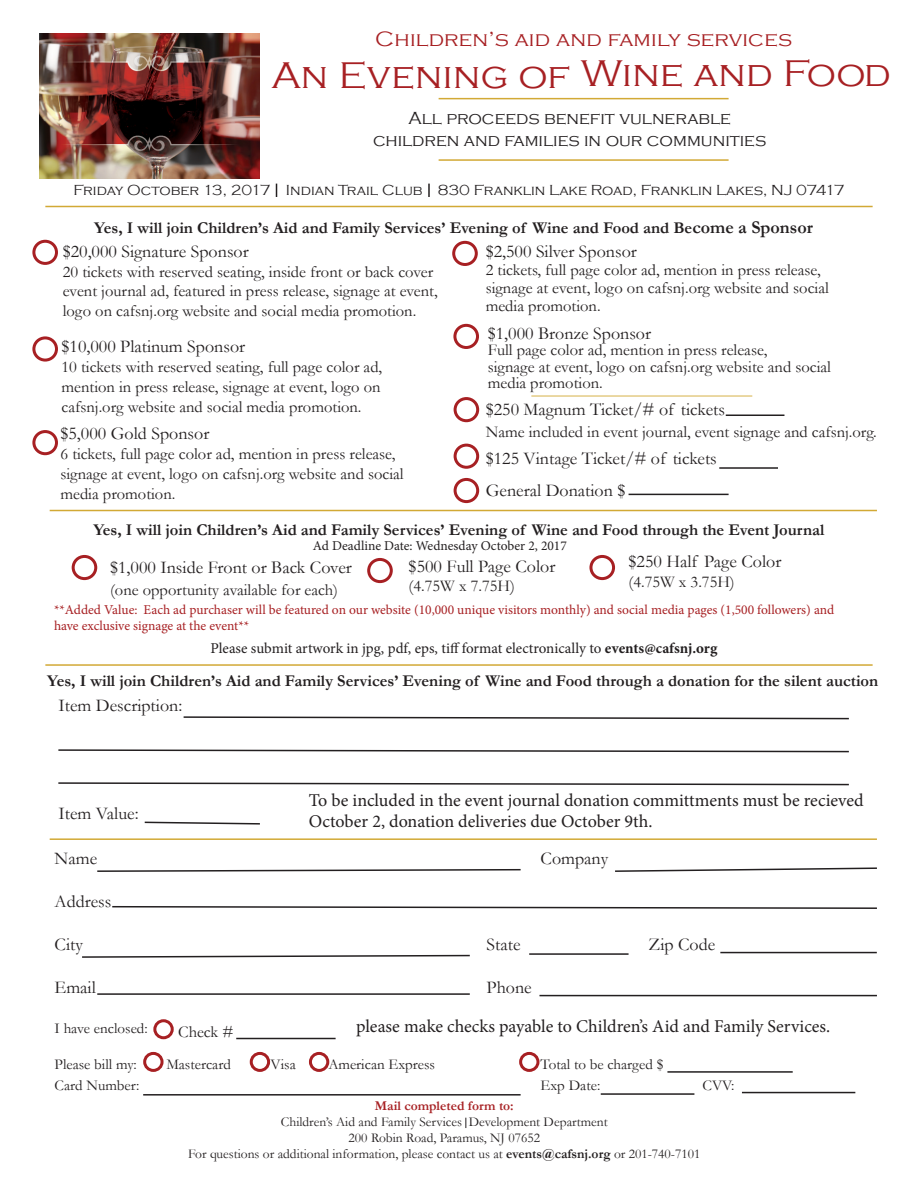
<style>
.page{position:relative;width:918px;height:1188px;background:#fff}
.page>*{position:absolute;margin:0;border:0;box-sizing:border-box;transform-origin:0 0}
.t1{font:300 38.25px "Copperplate Gothic";letter-spacing:.01em;color:#a72023}
.t2{font:300 21.3px "Copperplate Gothic";letter-spacing:.01em;color:#a72023;scale:1.05 1}
.t3{font:18px "Garamond";color:#231f20}
.t4{font:18px/21.6px "Minion Pro";color:#231f20}
.t5{font:300 18px "Copperplate Gothic";color:#231f20}
.t6{font:16.5px/19.8px "Garamond";color:#231f20}
.t7{font:700 16.5px "Garamond";color:#231f20}
.t8{font:15px "Garamond";color:#231f20}
.t9{font:300 15px "Copperplate Gothic";color:#231f20}
.t10{font:15px "Minion Pro";color:#231f20}
.t11{font:13.5px/16.2px "Garamond";color:#231f20;text-align:center}
.t12{font:13.5px/16.2px "Minion Pro";letter-spacing:-.005em;color:#a72023}
.t13{font:13.5px "Minion Pro";color:#231f20}
.s1{font-size:18px}
.s2{font-weight:700}
.s3{font-weight:700;color:#a72023}
</style>
<div class="page">
<img style="left:39px;top:33px;width:221px;height:145px">
<hr style="left:439px;top:98px;width:290px;height:1px;background:#d2a935">
<svg style="left:276px;top:184px;width:1px;height:13px"></svg>
<svg style="left:428px;top:184px;width:2px;height:13px"></svg>
<hr style="left:50px;top:510px;width:827px;height:1px;background:#d2a935">
<hr style="left:45px;top:664px;width:828px;height:2px;background:#d2a935">
<hr style="left:50px;top:838px;width:827px;height:2px;background:#d2a935">
<hr style="left:45px;top:206px;width:828px;height:1px;background:#d2a935">
<div style="left:32px;top:240px;width:26px;height:25px;border:3px solid #a72023;border-radius:50%"></div>
<div style="left:32px;top:336px;width:26px;height:26px;border:3px solid #a72023;border-radius:50%"></div>
<div style="left:32px;top:430px;width:26px;height:25px;border:3px solid #a72023;border-radius:50%"></div>
<div style="left:452px;top:241px;width:26px;height:25px;border:3px solid #a72023;border-radius:50%"></div>
<div style="left:453px;top:324px;width:26px;height:25px;border:3px solid #a72023;border-radius:50%"></div>
<div style="left:454px;top:397px;width:25px;height:25px;border:3px solid #a72023;border-radius:50%"></div>
<div style="left:454px;top:444px;width:25px;height:25px;border:3px solid #a72023;border-radius:50%"></div>
<div style="left:454px;top:478px;width:25px;height:25px;border:3px solid #a72023;border-radius:50%"></div>
<div style="left:367px;top:558px;width:26px;height:25px;border:3px solid #a72023;border-radius:50%"></div>
<div style="left:589px;top:555px;width:26px;height:25px;border:3px solid #a72023;border-radius:50%"></div>
<hr style="left:629px;top:494px;width:100px;height:1px;background:#231f20">
<hr style="left:719px;top:467px;width:59px;height:2px;background:#231f20">
<hr style="left:726px;top:415px;width:58px;height:1px;background:#231f20">
<svg style="left:183px;top:716px;width:666px;height:4px"></svg>
<svg style="left:58px;top:749px;width:791px;height:4px"></svg>
<svg style="left:58px;top:782px;width:791px;height:4px"></svg>
<svg style="left:144px;top:821px;width:116px;height:4px"></svg>
<svg style="left:97px;top:868px;width:424px;height:4px"></svg>
<svg style="left:615px;top:867px;width:262px;height:5px"></svg>
<svg style="left:112px;top:906px;width:765px;height:3px"></svg>
<svg style="left:82px;top:954px;width:388px;height:4px"></svg>
<hr style="left:529px;top:953px;width:100px;height:2px;background:#231f20">
<hr style="left:720px;top:952px;width:157px;height:1px;background:#231f20">
<hr style="left:97px;top:993px;width:373px;height:2px;background:#231f20">
<hr style="left:539px;top:995px;width:338px;height:1px;background:#231f20">
<div style="left:153px;top:1019px;width:21px;height:20px;border:3px solid #a72023;border-radius:50%"></div>
<hr style="left:236px;top:1038px;width:100px;height:1px;background:#231f20">
<div style="left:143px;top:1052px;width:21px;height:20px;border:3px solid #a72023;border-radius:50%"></div>
<div style="left:250px;top:1052px;width:20px;height:20px;border:3px solid #a72023;border-radius:50%"></div>
<div style="left:309px;top:1052px;width:20px;height:20px;border:3px solid #a72023;border-radius:50%"></div>
<div style="left:519px;top:1052px;width:20px;height:20px;border:3px solid #a72023;border-radius:50%"></div>
<hr style="left:667px;top:1071px;width:126px;height:2px;background:#231f20">
<hr style="left:143px;top:1094px;width:378px;height:2px;background:#231f20">
<hr style="left:601px;top:1093px;width:93px;height:2px;background:#231f20">
<hr style="left:742px;top:1092px;width:113px;height:1px;background:#231f20">
<hr style="left:439px;top:159px;width:290px;height:2px;background:#d2a935">
<hr style="left:531px;top:395px;width:221px;height:2px;background:#d2a935">
<div style="left:72px;top:555px;width:25px;height:25px;border:3px solid #a72023;border-radius:50%"></div>
<p class="t2" style="left:375px;top:28px;width:398px">Children’s aid and family services</p>
<p class="t1" style="left:272px;top:54px;width:620px">An Evening of Wine and Food</p>
<p class="t5" style="left:408px;top:109px;width:324px">All proceeds benefit vulnerable</p>
<p class="t5" style="left:373px;top:130px;width:394px">children and families in our communities</p>
<p class="t9" style="left:73px;top:182px;width:773px">Friday October 13, 2017 Indian Trail Club 830 Franklin Lake Road, Franklin Lakes, NJ 07417</p>
<p class="t7" style="left:94px;top:217px;width:720px">Yes, I will join Children’s Aid and Family Services’ Evening of Wine and Food and Be<span class="s1">come a Sponsor</span></p>
<p class="t3" style="left:63px;top:239px;width:187px">$20,000 Signature Sponsor</p>
<p class="t6" style="left:63px;top:261px;width:376px">20 tickets with reserved seating, inside front or back cover event journal ad, featured in press release, signage at event, logo on cafsnj.org website and social media promotion.</p>
<p class="t3" style="left:62px;top:335px;width:185px">$10,000 Platinum Sponsor</p>
<p class="t6" style="left:62px;top:357px;width:322px">10 tickets with reserved seating, full page color ad,</p>
<p class="t6" style="left:62px;top:376px;width:321px">mention in press release, signage at event, logo on</p>
<p class="t6" style="left:62px;top:396px;width:302px">cafsnj.org website and social media promotion.</p>
<p class="t3" style="left:60px;top:422px;width:150px">$5,000 Gold Sponsor</p>
<p class="t6" style="left:60px;top:444px;width:345px">6 tickets, full page color ad, mention in press release, signage at event, logo on cafsnj.org website and social media promotion.</p>
<p class="t3" style="left:486px;top:239px;width:153px">$2,500 Silver Sponsor</p>
<p class="t6" style="left:486px;top:260px;width:345px;line-height:18px">2 tickets, full page color ad, mention in press release, signage at event, logo on cafsnj.org website and social media promotion.</p>
<p class="t3" style="left:488px;top:321px;width:165px">$1,000 Bronze Sponsor</p>
<p class="t6" style="left:488px;top:341px;width:345px;line-height:16.5px">Full page color ad, mention in press release,<br>signage at event, logo on cafsnj.org website and social media promotion.</p>
<p class="t3" style="left:486px;top:397px;width:241px">$250 Magnum Ticket/# of tickets</p>
<p class="t6" style="left:486px;top:421px;width:393px">Name included in event journal, event signage and cafsnj.org.</p>
<p class="t3" style="left:486px;top:446px;width:233px">$125 Vintage Ticket/# of tickets</p>
<p class="t3" style="left:486px;top:478px;width:141px">General Donation $</p>
<p class="t7" style="left:93px;top:518px;width:733px">Yes, I will join Children’s Aid and Family Services’ Evening of Wine and Food through the Event Journal</p>
<p class="t3" style="left:409px;top:554px;width:148px">$500 Full Page Color</p>
<p class="t6" style="left:409px;top:576px;width:108px">(4.75W x 7.75H)</p>
<p class="t13" style="left:313px;top:536px;width:255px">Ad Deadline Date: Wednesday October 2, 2017</p>
<p class="t3" style="left:629px;top:549px;width:154px">$250 Half Page Color</p>
<p class="t6" style="left:629px;top:571px;width:108px">(4.75W x 3.75H)</p>
<p class="t3" style="left:110px;top:556px;width:243px">$1,000 Inside Front or Back Cover</p>
<p class="t6" style="left:110px;top:579px;width:229px">(one opportunity available for each)</p>
<p class="t12" style="left:54px;top:602px;width:782px">**Added Value: Each ad purchaser will be featured on our website (10,000 unique visitors monthly) and social media pages (1,500 followers) and have exclusive signage at the event**</p>
<p class="t10" style="left:210px;top:638px;width:509px">Please submit artwork in jpg, pdf, eps, tiff format electronically to <span class="s2">events@cafsnj.org</span></p>
<p class="t7" style="left:47px;top:670px;width:833px">Yes, I will join Children’s Aid and Family Services’ Evening of Wine and Food through a donation for the silent auction</p>
<p class="t3" style="left:58px;top:693px;width:125px">Item Description:</p>
<p class="t4" style="left:309px;top:789px;width:556px">To be included in the event journal donation committments must be recieved<br>October 2, donation deliveries due October 9th.</p>
<p class="t3" style="left:58px;top:801px;width:82px">Item Value:</p>
<p class="t3" style="left:55px;top:846px;width:44px">Name</p>
<p class="t3" style="left:541px;top:846px;width:69px">Company</p>
<p class="t3" style="left:55px;top:889px;width:58px">Address</p>
<p class="t3" style="left:55px;top:932px;width:30px">City</p>
<p class="t3" style="left:487px;top:932px;width:35px">State</p>
<p class="t3" style="left:649px;top:932px;width:68px">Zip Code</p>
<p class="t3" style="left:55px;top:975px;width:43px">Email</p>
<p class="t3" style="left:487px;top:975px;width:47px">Phone</p>
<p class="t8" style="left:55px;top:1018px;width:95px">I have enclosed:</p>
<p class="t8" style="left:55px;top:1054px;width:84px">Please bill my:</p>
<p class="t8" style="left:166px;top:1054px;width:66px">Mastercard</p>
<p class="t8" style="left:271px;top:1054px;width:27px">Visa</p>
<p class="t8" style="left:328px;top:1054px;width:108px">American Express</p>
<p class="t8" style="left:541px;top:1054px;width:124px">Total to be charged $</p>
<p class="t8" style="left:55px;top:1076px;width:86px">Card Number:</p>
<p class="t8" style="left:541px;top:1076px;width:61px">Exp Date:</p>
<p class="t8" style="left:703px;top:1076px;width:34px">CVV:</p>
<p class="t4" style="left:356px;top:1016px;width:476px">please make checks payable to Children’s Aid and Family Services.</p>
<p class="t6" style="left:178px;top:1022px;width:57px">Check #</p>
<p class="t11" style="left:281px;top:1097px;width:328px"><span class="s3">Mail completed form to:<br></span>Children’s Aid and Family Services Development Department</p>
<p class="t11" style="left:349px;top:1129px;width:193px">200 Robin Road, Paramus, NJ 07652</p>
<p class="t11" style="left:188px;top:1145px;width:514px">For questions or additional information, please contact us at <span class="s2">events@cafsnj.org</span> or 201-740-7101</p>
</div>
